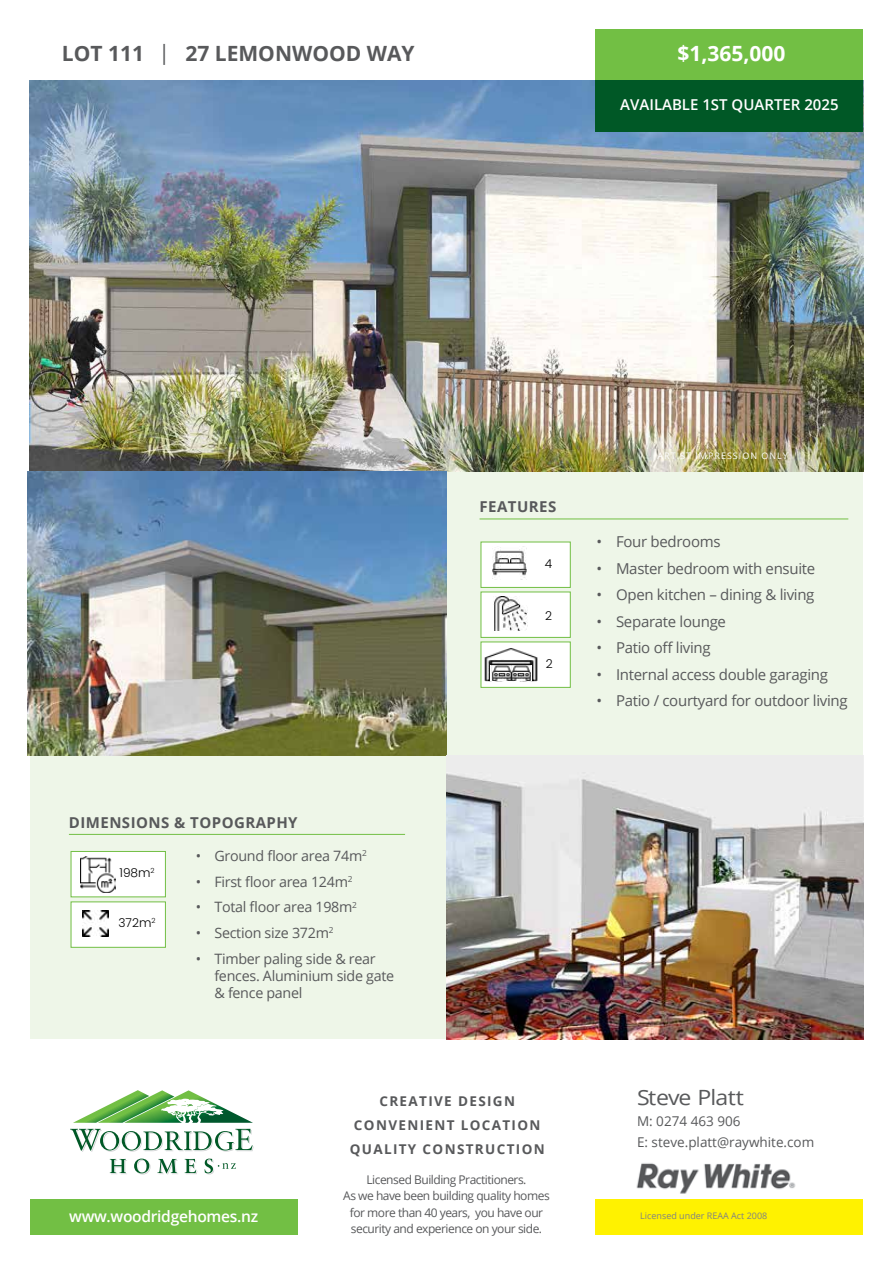
<style>
.page{position:relative;width:893px;height:1263px;background:#fff}
.page>*{position:absolute;margin:0;border:0;box-sizing:border-box;transform-origin:0 0}
.t1{font:700 21px "Open Sans";color:#58595b}
.t2{font:21px "Open Sans";letter-spacing:-.035em;color:#58595b;scale:1.1 1}
.t3{font:700 21px "Open Sans";color:#fff}
.t4{font:600 15.6px "Open Sans";letter-spacing:-.02em;color:#fff}
.t5{font:15px "Open Sans";letter-spacing:-.02em;color:#58595b}
.t6{font:700 15px "Open Sans";letter-spacing:.03em;color:#58595b}
.t7{font:600 15px "Open Sans";color:#fff}
.t8{font:14.25px/17.1px "Open Sans";letter-spacing:-.02em;color:#58595b}
.t9{font:700 13.5px/24px "Open Sans";letter-spacing:.1em;color:#58595b;text-align:center}
.t10{font:13.5px/21px "Open Sans";color:#58595b}
.t11{font:300 12.15px "Poppins";color:#000}
.t12{font:12px/16.5px "Open Sans";letter-spacing:-.04em;color:#58595b;text-align:center}
.t13{font:9px "Open Sans";color:#808285}
.t14{font:9px "Open Sans";letter-spacing:.11em;color:#fff}
.s1{font-weight:400}
</style>
<div class="page">
<div style="left:30px;top:1199px;width:268px;height:36px;background:#72bf44"></div>
<svg style="left:73px;top:1090px;width:137px;height:33px"></svg>
<svg style="left:70px;top:1129px;width:184px;height:45px"></svg>
<div style="left:595px;top:1199px;width:268px;height:36px;background:#fff200"></div>
<img style="left:636px;top:1163px;width:160px;height:31px">
<div style="left:595px;top:30px;width:268px;height:51px;background:#72bf44"></div>
<div style="left:30px;top:81px;width:833px;height:958px;background:#eef6e8"></div>
<img style="left:30px;top:81px;width:833px;height:391px">
<img style="left:28px;top:472px;width:418px;height:283px">
<img style="left:447px;top:755px;width:417px;height:284px">
<hr style="left:479px;top:519px;width:369px;height:1px;background:#72bf44">
<hr style="left:69px;top:834px;width:336px;height:1px;background:#72bf44">
<div style="left:481px;top:642px;width:90px;height:46px;background:#fff;border:1px solid #72bf44"></div>
<div style="left:481px;top:592px;width:90px;height:46px;background:#fff;border:1px solid #72bf44"></div>
<div style="left:481px;top:542px;width:90px;height:46px;background:#fff;border:1px solid #72bf44"></div>
<div style="left:71px;top:851px;width:95px;height:46px;background:#fff;border:1px solid #72bf44"></div>
<div style="left:71px;top:901px;width:95px;height:47px;background:#fff;border:1px solid #72bf44"></div>
<img style="left:494px;top:597px;width:33px;height:33px">
<img style="left:493px;top:546px;width:33px;height:34px">
<img style="left:80px;top:856px;width:36px;height:36px">
<img style="left:82px;top:910px;width:26px;height:26px">
<img style="left:482px;top:648px;width:56px;height:33px">
<img style="left:489px;top:660px;width:44px;height:21px">
<div style="left:490px;top:665px;width:42px;height:16px;background:#eee"></div>
<img style="left:492px;top:665px;width:39px;height:16px">
<div style="left:595px;top:81px;width:268px;height:51px;background:#005826"></div>
<h1 class="t1" style="left:62px;top:39px;width:354px">LOT 111 <span class="s1">|</span> 27 LEMONWOOD WAY</h1>
<h1 class="t3" style="left:677px;top:39px;width:110px">$1,365,000</h1>
<p class="t7" style="left:620px;top:94px;width:220px">AVAILABLE 1ST QUARTER 2025</p>
<p class="t6" style="left:479px;top:496px;width:78px">FEATURES</p>
<p class="t11" style="left:545px;top:556px;width:9px">4</p>
<p class="t11" style="left:545px;top:608px;width:8px">2</p>
<p class="t11" style="left:546px;top:656px;width:8px">2</p>
<p class="t14" style="left:657px;top:450px;width:132px">ARTIST IMPRESSION ONLY</p>
<p class="t5" style="left:596px;top:531px;width:126px">• Four bedrooms</p>
<p class="t5" style="left:596px;top:558px;width:220px">• Master bedroom with ensuite</p>
<p class="t5" style="left:596px;top:584px;width:219px">• Open kitchen – dining &amp; living</p>
<p class="t5" style="left:596px;top:611px;width:131px">• Separate lounge</p>
<p class="t5" style="left:596px;top:637px;width:116px">• Patio off living</p>
<p class="t5" style="left:596px;top:664px;width:233px">• Internal access double garaging</p>
<p class="t5" style="left:596px;top:690px;width:253px">• Patio / courtyard for outdoor living</p>
<p class="t6" style="left:69px;top:812px;width:230px">DIMENSIONS &amp; TOPOGRAPHY</p>
<p class="t8" style="left:196px;top:847px;width:172px">• Ground floor area 74m<sup>2</sup></p>
<p class="t8" style="left:196px;top:873px;width:158px">• First floor area 124m<sup>2</sup></p>
<p class="t8" style="left:196px;top:898px;width:163px">• Total floor area 198m<sup>2</sup></p>
<p class="t8" style="left:196px;top:924px;width:139px">• Section size 372m<sup>2</sup></p>
<p class="t8" style="left:214px;top:949px;width:181px;text-indent:-19px">• Timber paling side &amp; rear fences. Aluminium side gate &amp; fence panel</p>
<p class="t11" style="left:119px;top:866px;width:37px">198m<sup>2</sup></p>
<p class="t11" style="left:119px;top:916px;width:38px">372m<sup>2</sup></p>
<p class="t9" style="left:350px;top:1088px;width:197px">CREATIVE DESIGN<br>CONVENIENT LOCATION<br>QUALITY CONSTRUCTION</p>
<h1 class="t2" style="left:637px;top:1083px;width:99px">Steve Platt</h1>
<p class="t10" style="left:637px;top:1110px;width:179px">M: 0274 463 906<br>E: steve.platt@raywhite.com</p>
<p class="t12" style="left:343px;top:1171px;width:208px">Licensed Building Practitioners.<br>As we have been building quality homes for more than 40 years, you have our security and experience on your side.</p>
<p class="t4" style="left:69px;top:1205px;width:190px">www.woodridgehomes.nz</p>
<p class="t13" style="left:640px;top:1210px;width:129px">Licensed under REAA Act 2008</p>
</div>
